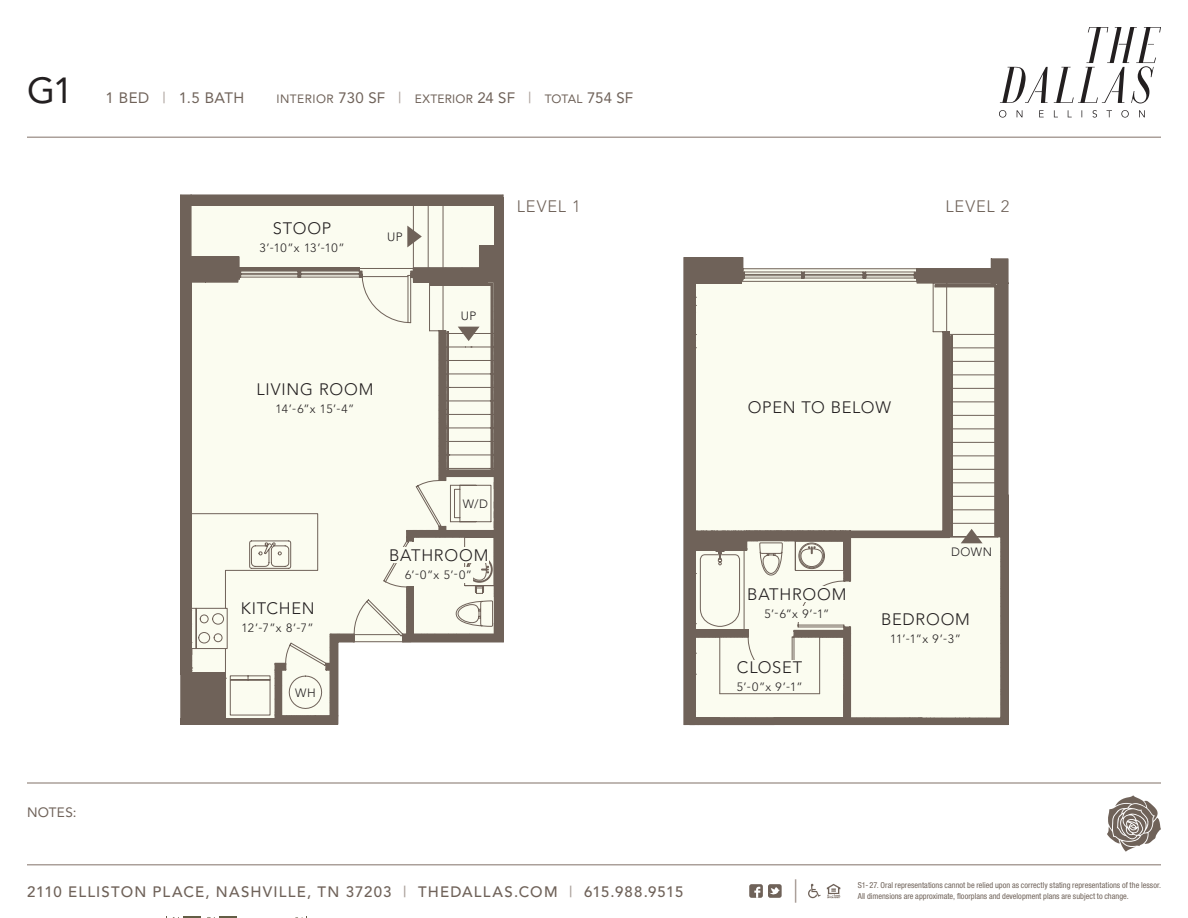
<style>
.page{position:relative;width:1188px;height:918px;background:#fff}
.page>*{position:absolute;margin:0;border:0;box-sizing:border-box;transform-origin:0 0}
.t1{font:36px "Avenir";color:#231f20}
.t2{font:300 16.5px "Avenir";letter-spacing:.045em;color:#231f20}
.t3{font:300 16.5px "Avenir";letter-spacing:.055em;color:#6f6259}
.t4{font:500 15px "Avenir";letter-spacing:.075em;color:#6f6259}
.t5{font:15px "Avenir";letter-spacing:.025em;color:#6f6259}
.t6{font:13.5px "Avenir";letter-spacing:.02em;color:#6f6259}
.t7{font:300 12px "Avenir";letter-spacing:.035em;color:#231f20}
.t8{font:12px "Avenir";letter-spacing:.025em;color:#6f6259}
.t9{font:condensed 8.25px/11.2px "Helvetica Neue LT Std";letter-spacing:.005em;color:#6f6259}
.s1{color:#aba09a}
.s2{font-size:15px}
.s3{font-size:15px;color:#aba09a}
</style>
<div class="page">
<svg style="left:1000px;top:67px;width:48px;height:36px"></svg>
<svg style="left:1054px;top:27px;width:107px;height:76px"></svg>
<svg style="left:1039px;top:110px;width:106px;height:8px"></svg>
<svg style="left:1017px;top:110px;width:5px;height:7px"></svg>
<svg style="left:999px;top:110px;width:7px;height:8px"></svg>
<hr style="left:27px;top:136px;width:1134px;height:2px;background:#aba09a">
<hr style="left:27px;top:782px;width:1134px;height:2px;background:#aba09a">
<hr style="left:27px;top:864px;width:1134px;height:2px;background:#aba09a">
<svg style="left:795px;top:879px;width:1px;height:24px"></svg>
<div style="left:749px;top:884px;width:14px;height:14px;background:#6f6259;border-radius:2px"></div>
<svg style="left:754px;top:887px;width:6px;height:11px"></svg>
<div style="left:768px;top:884px;width:14px;height:14px;background:#6f6259;border-radius:2px"></div>
<svg style="left:769px;top:887px;width:11px;height:8px"></svg>
<svg style="left:827px;top:884px;width:13px;height:14px"></svg>
<svg style="left:808px;top:884px;width:13px;height:14px"></svg>
<svg style="left:1107px;top:795px;width:54px;height:57px"></svg>
<svg style="left:207px;top:917px;width:29px;height:1px"></svg>
<svg style="left:173px;top:917px;width:28px;height:1px"></svg>
<div style="left:684px;top:257px;width:1px;height:468px;border:1px solid #6f6259"></div>
<div style="left:684px;top:258px;width:59px;height:22px;background:#6f6259"></div>
<div style="left:684px;top:277px;width:58px;height:6px;background:#6f6259"></div>
<div style="left:684px;top:282px;width:11px;height:443px;background:#6f6259"></div>
<div style="left:1001px;top:495px;width:7px;height:224px;background:#6f6259"></div>
<div style="left:998px;top:283px;width:10px;height:254px;background:#6f6259"></div>
<div style="left:991px;top:259px;width:17px;height:24px;background:#6f6259"></div>
<svg style="left:691px;top:257px;width:311px;height:468px"></svg>
<svg style="left:191px;top:205px;width:312px;height:513px"></svg>
<hr style="left:239px;top:268px;width:120px;height:2px;background:#6f6259">
<hr style="left:357px;top:268px;width:62px;height:1px;background:#6f6259">
<div style="left:330px;top:634px;width:8px;height:90px;background:#6f6259"></div>
<div style="left:275px;top:716px;width:56px;height:8px;background:#6f6259"></div>
<div style="left:181px;top:718px;width:95px;height:6px;background:#6f6259"></div>
<div style="left:181px;top:673px;width:44px;height:47px;background:#6f6259"></div>
<div style="left:181px;top:257px;width:11px;height:417px;background:#6f6259"></div>
<div style="left:181px;top:195px;width:10px;height:66px;background:#6f6259"></div>
<div style="left:189px;top:195px;width:314px;height:10px;background:#6f6259"></div>
<div style="left:494px;top:198px;width:9px;height:444px;background:#6f6259"></div>
<div style="left:479px;top:246px;width:24px;height:36px;background:#6f6259"></div>
<div style="left:413px;top:268px;width:75px;height:14px;background:#6f6259"></div>
<div style="left:189px;top:257px;width:50px;height:22px;background:#6f6259"></div>
<hr style="left:191px;top:278px;width:47px;height:4px;background:#6f6259">
<div style="left:224px;top:420px;width:81px;height:25px;background:#fbfcf0"></div>
<svg style="left:226px;top:271px;width:270px;height:449px"></svg>
<svg style="left:407px;top:226px;width:15px;height:21px"></svg>
<h1 class="t1" style="left:27px;top:70px;width:47px">G1</h1>
<h3 class="t5" style="left:106px;top:90px;width:140px">1 BED <span class="s1">|</span> 1.5 BATH</h3>
<h3 class="t8" style="left:277px;top:92px;width:358px">INTERIOR <span class="s2">730 SF</span> <span class="s3">|</span> EXTERIOR <span class="s2">24 SF</span> <span class="s3">|</span> TOTAL <span class="s2">754 SF</span></h3>
<h2 class="t2" style="left:273px;top:219px;width:60px">STOOP</h2>
<h3 class="t7" style="left:259px;top:241px;width:87px">3’-10”x 13’-10”</h3>
<h3 class="t7" style="left:387px;top:230px;width:17px">UP</h3>
<h2 class="t2" style="left:257px;top:380px;width:118px">LIVING ROOM</h2>
<h3 class="t7" style="left:276px;top:402px;width:80px">14’-6”x 15’-4”</h3>
<h3 class="t7" style="left:461px;top:309px;width:17px">UP</h3>
<h2 class="t3" style="left:517px;top:197px;width:65px">LEVEL 1</h2>
<h2 class="t2" style="left:241px;top:599px;width:76px">KITCHEN</h2>
<h3 class="t7" style="left:242px;top:621px;width:74px">12’-7”x 8’-7”</h3>
<h3 class="t7" style="left:295px;top:686px;width:22px">WH</h3>
<h3 class="t7" style="left:463px;top:497px;width:27px">W/D</h3>
<h2 class="t2" style="left:389px;top:545px;width:101px">BATHROOM</h2>
<h3 class="t7" style="left:405px;top:568px;width:68px">6’-0”x 5’-0”</h3>
<h3 class="t6" style="left:27px;top:804px;width:51px">NOTES:</h3>
<h2 class="t3" style="left:945px;top:197px;width:65px">LEVEL 2</h2>
<h2 class="t2" style="left:748px;top:398px;width:145px">OPEN TO BELOW</h2>
<h3 class="t7" style="left:951px;top:545px;width:42px">DOWN</h3>
<h2 class="t2" style="left:747px;top:584px;width:101px">BATHROOM</h2>
<h3 class="t7" style="left:764px;top:607px;width:66px">5’-6”x 9’-1”</h3>
<h2 class="t2" style="left:737px;top:658px;width:67px">CLOSET</h2>
<h3 class="t7" style="left:737px;top:680px;width:67px">5’-0”x 9’-1”</h3>
<h2 class="t2" style="left:881px;top:610px;width:90px">BEDROOM</h2>
<h3 class="t7" style="left:890px;top:632px;width:72px">11’-1”x 9’-3”</h3>
<h3 class="t4" style="left:27px;top:883px;width:658px">2110 ELLISTON PLACE, NASHVILLE, TN 37203 <span class="s1">|</span> THEDALLAS.COM <span class="s1">|</span> 615.988.9515</h3>
<p class="t9" style="left:858px;top:880px;width:305px">S1-27. Oral representations cannot be relied upon as correctly stating representations of the lessor.<br>All dimensions are approximate, floorplans and development plans are subject to change.</p>
</div>
